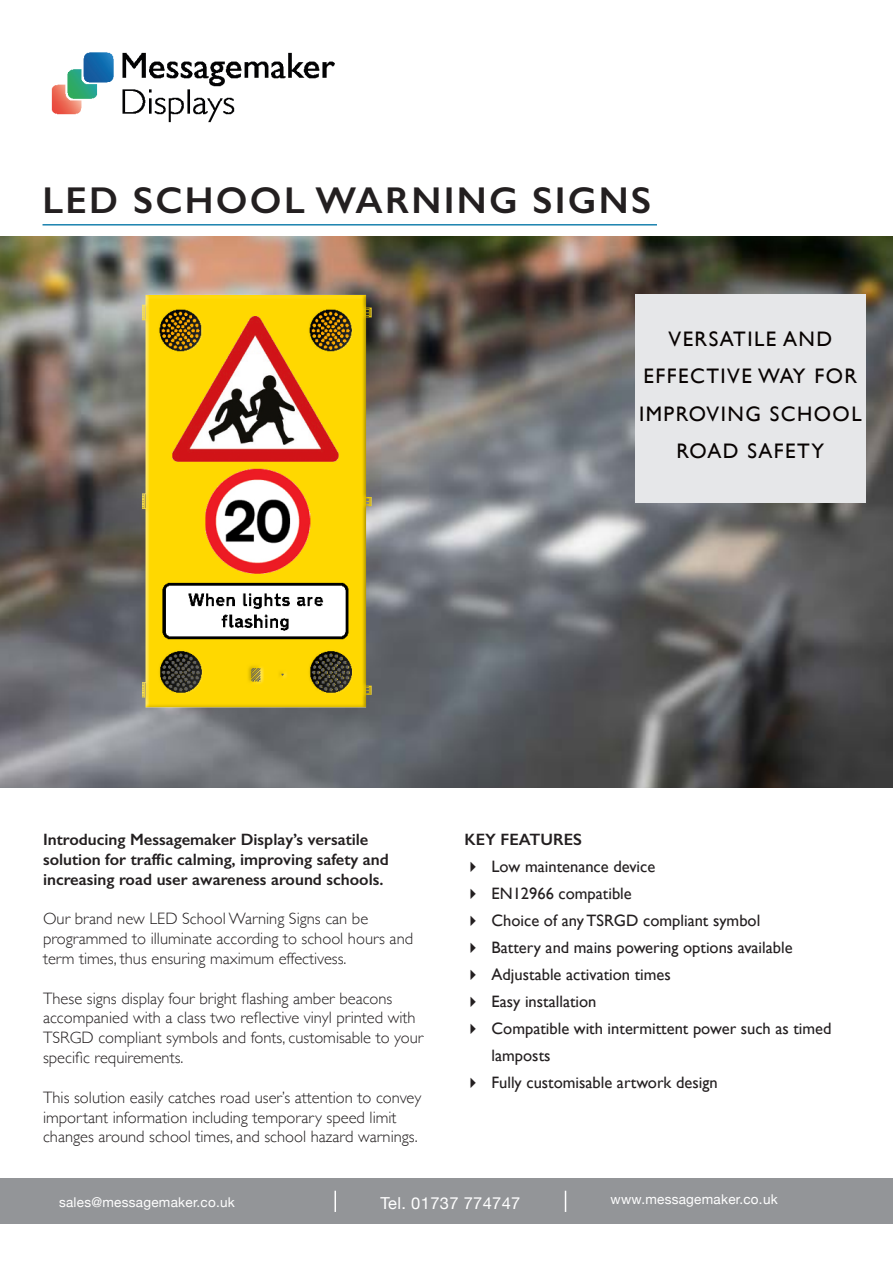
<style>
.page{position:relative;width:893px;height:1263px;background:#fff}
.page>*{position:absolute;margin:0;border:0;box-sizing:border-box;transform-origin:0 0}
.t1{font:600 37.5px "Gill Sans";letter-spacing:.06em;color:#231f20}
.t2{font:21px/37.5px "Gill Sans";letter-spacing:.07em;color:#080302;text-align:center}
.t3{font:300 16.5px/19.8px "Gill Sans";color:#231f20}
.t4{font:16.5px/27px "Gill Sans";color:#231f20}
.t5{font:600 16.5px/19.8px "Gill Sans";color:#231f20}
.t6{font:16.5px "Helvetica Neue";letter-spacing:.02em;color:#fff}
.t7{font:13.5px "Helvetica Neue";letter-spacing:.02em;color:#fff}
</style>
<div class="page">
<img style="left:51px;top:52px;width:284px;height:71px">
<div style="left:0;top:1178px;width:893px;height:46px;background:#939598"></div>
<svg style="left:565px;top:1191px;width:1px;height:21px"></svg>
<hr style="left:334px;top:1191px;width:2px;height:21px;background:#fff">
<hr style="left:43px;top:224px;width:614px;height:1px;background:#0a79a9">
<img style="left:0;top:237px;width:893px;height:550px">
<div style="left:635px;top:294px;width:231px;height:209px;background:#e6e7e9"></div>
<img style="left:99px;top:279px;width:314px;height:444px">
<p class="t1" style="left:43px;top:178px;width:610px">LED SCHOOL WARNING SIGNS</p>
<p class="t2" style="left:639px;top:320px;width:224px">VERSATILE AND<br>EFFECTIVE WAY FOR<br>IMPROVING SCHOOL<br>ROAD SAFETY</p>
<p class="t5" style="left:43px;top:830px;width:347px">Introducing Messagemaker Display’s versatile solution for traffic calming, improving safety and increasing road user awareness around schools.</p>
<p class="t3" style="left:43px;top:908px;width:372px">Our brand new LED School Warning Signs can be programmed to illuminate according to school hours and term times, thus ensuring maximum effectivess.</p>
<p class="t3" style="left:43px;top:987px;width:382px">These signs display four bright flashing amber beacons accompanied with a class two reflective vinyl printed with TSRGD compliant symbols and fonts, customisable to your specific requirements.</p>
<p class="t3" style="left:43px;top:1086px;width:380px">This solution easily catches road user’s attention to convey important information including temporary speed limit changes around school times, and school hazard warnings.</p>
<p class="t5" style="left:465px;top:830px;width:119px">KEY FEATURES</p>
<p class="t4" style="left:492px;top:853px;width:165px">Low maintenance device</p>
<p class="t4" style="left:492px;top:880px;width:142px">EN12966 compatible</p>
<p class="t4" style="left:492px;top:907px;width:270px">Choice of any TSRGD compliant symbol</p>
<p class="t4" style="left:492px;top:934px;width:303px">Battery and mains powering options available</p>
<p class="t4" style="left:492px;top:961px;width:181px">Adjustable activation times</p>
<p class="t4" style="left:492px;top:988px;width:106px">Easy installation</p>
<p class="t4" style="left:492px;top:1015px;width:341px">Compatible with intermittent power such as timed lamposts</p>
<p class="t4" style="left:492px;top:1069px;width:228px">Fully customisable artwork design</p>
<p class="t7" style="left:59px;top:1193px;width:177px">sales@messagemaker.co.uk</p>
<p class="t6" style="left:380px;top:1191px;width:142px">Tel. 01737 774747</p>
<p class="t7" style="left:611px;top:1189px;width:169px">www.messagemaker.co.uk</p>
</div>
